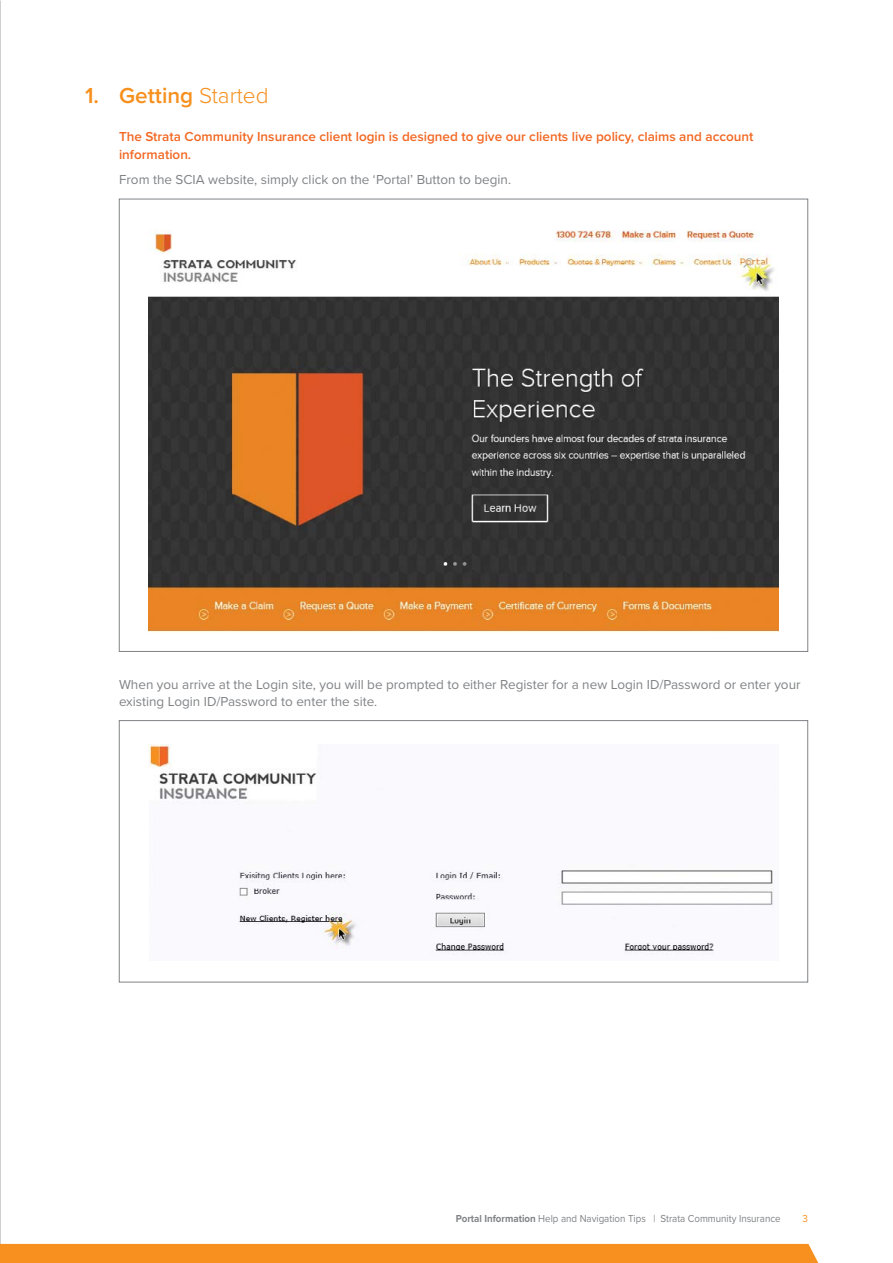
<style>
.page{position:relative;width:893px;height:1263px;background:#fff}
.page>*{position:absolute;margin:0;border:0;box-sizing:border-box;transform-origin:0 0}
.t1{font:600 22.5px "Proxima Nova";color:#f7901e}
.t2{font:13.5px/17.2px "Proxima Nova";color:#808285}
.t3{font:600 13.5px/17.2px "Proxima Nova";color:#f26722}
.t4{font:10.5px "Proxima Nova";color:#808285;scale:.93 1}
.t5{font:10.5px "Proxima Nova";color:#f7901e;scale:.93 1}
.s1{font-weight:300}
.s2{font-weight:700}
</style>
<div class="page">
<img style="left:148px;top:230px;width:631px;height:402px">
<img style="left:149px;top:744px;width:625px;height:211px">
<div style="left:119px;top:720px;width:689px;height:262px;border:1px solid #808285"></div>
<div style="left:0;top:1244px;width:819px;height:19px;background:#f7901e"></div>
<h1 class="t1" style="left:85px;top:82px;width:185px">1. Getting <span class="s1">Started</span></h1>
<p class="t3" style="left:119px;top:129px;width:636px">The Strata Community Insurance client login is designed to give our clients live policy, claims and account information.</p>
<p class="t2" style="left:119px;top:171px;width:394px">From the SCIA website, simply click on the ‘Portal’ Button to begin.</p>
<p class="t2" style="left:119px;top:676px;width:683px">When you arrive at the Login site, you will be prompted to either Register for a new Login ID/Password or enter your existing Login ID/Password to enter the site.</p>
<p class="t4" style="left:456px;top:1212px;width:351px"><span class="s2">Portal Information</span> Help and Navigation Tips | Strata Community Insurance</p>
<p class="t5" style="left:802px;top:1212px;width:7px">3</p>
</div>
